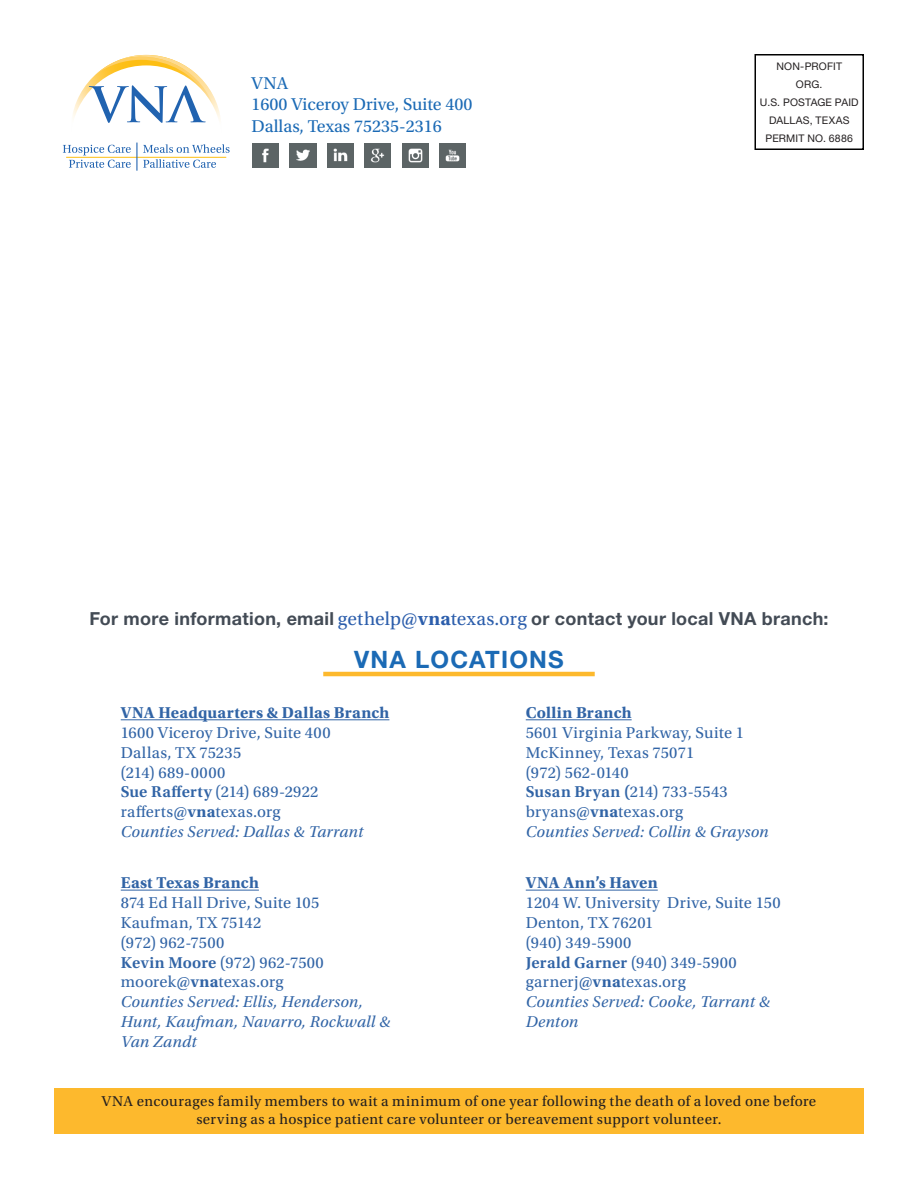
<style>
.page{position:relative;width:918px;height:1188px;background:#fff}
.page>*{position:absolute;margin:0;border:0;box-sizing:border-box;transform-origin:0 0}
.t1{font:700 24px "Helvetica Neue LT Std";letter-spacing:.05em;color:#1b6ab5}
.t2{font:700 18px "Helvetica Neue LT Std";letter-spacing:.015em;color:#434b55}
.t3{font:18px/21.6px "Utopia Std";color:#1b6ab5}
.t4{font:16.5px/19.8px "Utopia Std";letter-spacing:.015em;color:#3164a6}
.t5{font:700 16.5px "Utopia Std";letter-spacing:.01em;color:#3164a6}
.t6{font:15px/18px "Utopia Std";letter-spacing:.025em;color:#231f20;text-align:center}
.t7{font:10.5px/18px "Helvetica Neue LT Std";letter-spacing:.015em;color:#231f20;text-align:center}
.s1{font-family:"Utopia Std";font-weight:400;font-size:19.5px;color:#2c5eac}
.s2{font-family:"Utopia Std";font-size:19.5px;color:#2c5eac}
.s3{font-weight:600}
.s4{font-weight:700}
.s5{font-style:italic}
</style>
<div class="page">
<div style="left:754px;top:54px;width:110px;height:96px;background:#fff;border:2px solid #000"></div>
<hr style="left:526px;top:890px;width:132px;height:1px;background:#3164a6">
<hr style="left:121px;top:890px;width:138px;height:1px;background:#3164a6">
<hr style="left:526px;top:719px;width:106px;height:1px;background:#3164a6">
<hr style="left:121px;top:719px;width:268px;height:1px;background:#3164a6">
<div style="left:54px;top:1089px;width:810px;height:45px;background:#fdb92d"></div>
<hr style="left:323px;top:672px;width:272px;height:4px;background:#fdb92d">
<svg style="left:73px;top:54px;width:147px;height:69px"></svg>
<hr style="left:66px;top:157px;width:160px;height:1px;background:#fdbe12">
<svg style="left:143px;top:144px;width:87px;height:9px"></svg>
<svg style="left:63px;top:143px;width:74px;height:28px"></svg>
<svg style="left:143px;top:159px;width:73px;height:9px"></svg>
<img style="left:253px;top:143px;width:26px;height:25px">
<img style="left:290px;top:143px;width:26px;height:25px">
<img style="left:327px;top:143px;width:26px;height:25px">
<img style="left:365px;top:143px;width:26px;height:25px">
<img style="left:440px;top:143px;width:26px;height:25px">
<img style="left:402px;top:143px;width:26px;height:25px">
<p class="t3" style="left:252px;top:72px;width:222px">VNA<br>1600 Viceroy Drive, Suite 400<br>Dallas, Texas 75235-2316</p>
<p class="t7" style="left:760px;top:57px;width:100px">NON-PROFIT<br>ORG.<br>U.S. POSTAGE PAID<br>DALLAS, TEXAS<br>PERMIT NO. 6886</p>
<p class="t2" style="left:89px;top:607px;width:741px">For more information, email <span class="s1">gethelp@</span><span class="s2">vna</span><span class="s1">texas.org</span> or contact your local VNA branch:</p>
<h1 class="t1" style="left:354px;top:645px;width:211px">VNA LOCATIONS</h1>
<p class="t5" style="left:121px;top:703px;width:270px">VNA Headquarters &amp; Dallas Branch</p>
<p class="t4" style="left:121px;top:723px;width:244px">1600 Viceroy Drive, Suite 400<br>Dallas, TX 75235<br>(214) 689-0000<br><span class="s3">Sue Rafferty</span> (214) 689-2922 rafferts@<span class="s4">vna</span>texas.org<br><span class="s5">Counties Served: Dallas &amp; Tarrant</span></p>
<p class="t5" style="left:121px;top:874px;width:140px">East Texas Branch</p>
<p class="t4" style="left:121px;top:893px;width:271px">874 Ed Hall Drive, Suite 105<br>Kaufman, TX 75142<br>(972) 962-7500<br><span class="s3">Kevin Moore</span> (972) 962-7500 moorek@<span class="s4">vna</span>texas.org<br><span class="s5">Counties Served: Ellis, Henderson,<br>Hunt, Kaufman, Navarro, Rockwall &amp;<br>Van Zandt</span></p>
<p class="t5" style="left:526px;top:703px;width:107px">Collin Branch</p>
<p class="t4" style="left:526px;top:723px;width:244px">5601 Virginia Parkway, Suite 1<br>McKinney, Texas 75071<br>(972) 562-0140<br><span class="s3">Susan Bryan (</span>214) 733-5543 bryans@<span class="s4">vna</span>texas.org<br><span class="s5">Counties Served: Collin &amp; Grayson</span></p>
<p class="t5" style="left:526px;top:874px;width:133px">VNA Ann’s Haven</p>
<p class="t4" style="left:526px;top:893px;width:256px">1204 W. University Drive, Suite 150<br>Denton, TX 76201<br>(940) 349-5900<br><span class="s3">Jerald Garner</span> (940) 349-5900 garnerj@<span class="s4">vna</span>texas.org<br><span class="s5">Counties Served: Cooke, Tarrant &amp;<br>Denton</span></p>
<p class="t6" style="left:102px;top:1093px;width:716px">VNA encourages family members to wait a minimum of one year following the death of a loved one before serving as a hospice patient care volunteer or bereavement support volunteer.</p>
</div>
